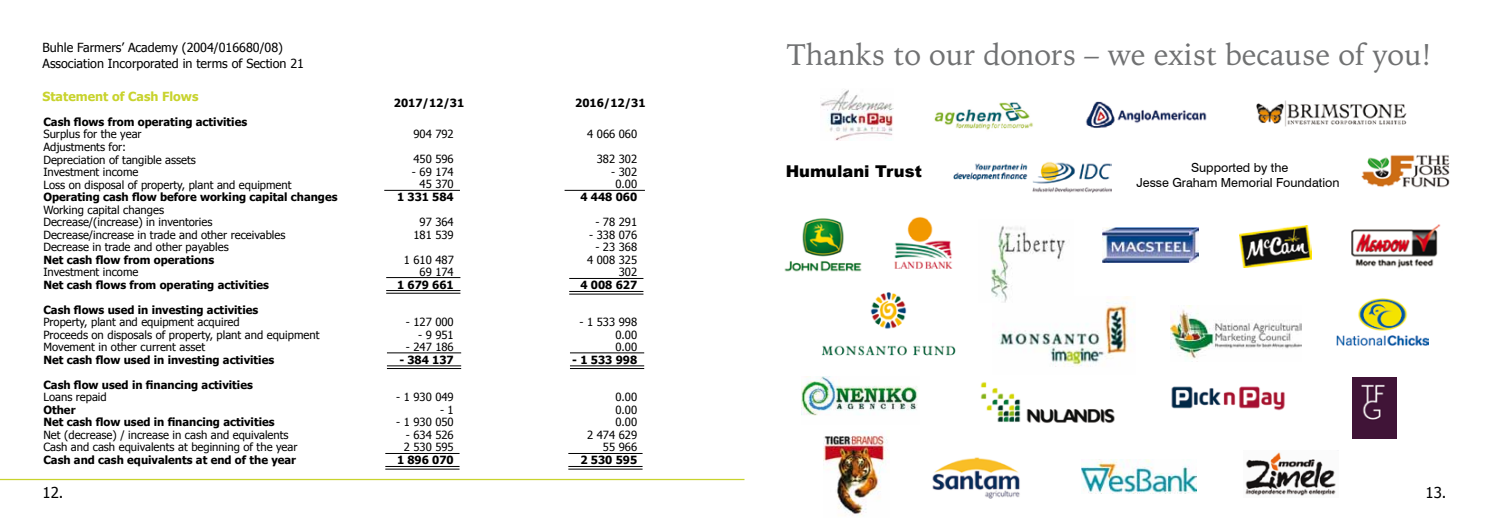
<style>
.page{position:relative;width:1489px;height:525px;background:#fff}
.page>*{position:absolute;margin:0;border:0;box-sizing:border-box;transform-origin:0 0}
.t1{font:30px "Iowan Old Style BT";color:#707172}
.t2{font:900 16.25px "Arial";color:#000}
.t3{font:15px "Tahoma";color:#000}
.t4{font:12.5px/16.2px "Tahoma";color:#000}
.t5{font:12.5px/15px "Swiss 721 BT";color:#000;text-align:center}
.t6{font:700 12.5px "Tahoma";color:#c8d32d}
.t7{font:11.25px/12.5px "Tahoma";color:#000}
.t8{font:700 11.25px/12.5px "Tahoma";color:#000}
</style>
<div class="page">
<hr style="left:385px;top:453px;width:74px;height:1px;background:#000">
<hr style="left:385px;top:466px;width:74px;height:1px;background:#000">
<hr style="left:385px;top:468px;width:74px;height:1px;background:#000">
<hr style="left:568px;top:453px;width:74px;height:1px;background:#000">
<hr style="left:568px;top:466px;width:74px;height:1px;background:#000">
<hr style="left:568px;top:468px;width:74px;height:1px;background:#000">
<hr style="left:384px;top:190px;width:76px;height:1px;background:#000">
<hr style="left:564px;top:190px;width:81px;height:1px;background:#000">
<img style="left:998px;top:296px;width:137px;height:71px">
<img style="left:823px;top:431px;width:64px;height:85px">
<img style="left:821px;top:292px;width:135px;height:64px">
<img style="left:980px;top:382px;width:135px;height:41px">
<img style="left:1361px;top:155px;width:89px;height:32px">
<img style="left:1352px;top:377px;width:44px;height:61px">
<img style="left:1256px;top:100px;width:151px;height:27px">
<img style="left:991px;top:226px;width:82px;height:76px">
<img style="left:1102px;top:228px;width:96px;height:34px">
<img style="left:784px;top:218px;width:78px;height:54px">
<img style="left:1171px;top:386px;width:114px;height:25px">
<img style="left:801px;top:376px;width:117px;height:40px">
<img style="left:1245px;top:452px;width:91px;height:44px">
<img style="left:1351px;top:224px;width:90px;height:45px">
<hr style="left:0;top:478px;width:744px;height:2px;background:#c8d32d">
<hr style="left:387px;top:352px;width:74px;height:1px;background:#000">
<hr style="left:387px;top:365px;width:74px;height:1px;background:#000">
<hr style="left:387px;top:368px;width:74px;height:1px;background:#000">
<hr style="left:570px;top:352px;width:74px;height:1px;background:#000">
<hr style="left:570px;top:365px;width:74px;height:1px;background:#000">
<hr style="left:570px;top:368px;width:74px;height:1px;background:#000">
<hr style="left:386px;top:277px;width:74px;height:1px;background:#000">
<hr style="left:386px;top:290px;width:74px;height:1px;background:#000">
<hr style="left:386px;top:293px;width:74px;height:1px;background:#000">
<hr style="left:569px;top:278px;width:74px;height:1px;background:#000">
<hr style="left:569px;top:291px;width:74px;height:1px;background:#000">
<hr style="left:569px;top:293px;width:74px;height:1px;background:#000">
<img style="left:1336px;top:299px;width:92px;height:47px">
<img style="left:934px;top:102px;width:99px;height:28px">
<img style="left:953px;top:161px;width:158px;height:32px">
<img style="left:1085px;top:101px;width:122px;height:27px">
<img style="left:894px;top:216px;width:58px;height:52px">
<img style="left:932px;top:457px;width:88px;height:41px">
<img style="left:1239px;top:225px;width:72px;height:43px">
<img style="left:1170px;top:306px;width:131px;height:53px">
<img style="left:1081px;top:459px;width:115px;height:34px">
<img style="left:821px;top:89px;width:72px;height:51px">
<p class="t4" style="left:43px;top:39px;width:263px">Buhle Farmers’ Academy (2004/016680/08)<br>Association Incorporated in terms of Section 21</p>
<p class="t6" style="left:43px;top:88px;width:157px">Statement of Cash Flows</p>
<p class="t8" style="left:43px;top:115px;width:205px">Cash flows from operating activities</p>
<p class="t7" style="left:43px;top:127px;width:250px">Surplus for the year<br>Adjustments for:<br>Depreciation of tangible assets<br>Investment income<br>Loss on disposal of property, plant and equipment</p>
<p class="t8" style="left:43px;top:190px;width:295px">Operating cash flow before working capital changes</p>
<p class="t7" style="left:43px;top:202px;width:243px">Working capital changes<br>Decrease/(increase) in inventories Decrease/increase in trade and other receivables Decrease in trade and other payables</p>
<p class="t8" style="left:43px;top:252px;width:172px">Net cash flow from operations</p>
<p class="t7" style="left:43px;top:265px;width:96px">Investment income</p>
<p class="t8" style="left:43px;top:277px;width:227px">Net cash flows from operating activities</p>
<p class="t8" style="left:43px;top:302px;width:216px">Cash flows used in investing activities</p>
<p class="t7" style="left:43px;top:315px;width:277px">Property, plant and equipment acquired<br>Proceeds on disposals of property, plant and equipment<br>Movement in other current asset</p>
<p class="t8" style="left:43px;top:352px;width:232px">Net cash flow used in investing activities</p>
<p class="t8" style="left:43px;top:377px;width:211px">Cash flow used in financing activities</p>
<p class="t7" style="left:43px;top:390px;width:65px">Loans repaid</p>
<p class="t8" style="left:43px;top:402px;width:233px">Other<br>Net cash flow used in financing activities</p>
<p class="t7" style="left:43px;top:427px;width:255px">Net (decrease) / increase in cash and equivalents<br>Cash and cash equivalents at beginning of the year</p>
<p class="t8" style="left:43px;top:452px;width:254px">Cash and cash equivalents at end of the year</p>
<h3 class="t3" style="left:43px;top:482px;width:22px">12.</h3>
<p class="t8" style="left:394px;top:96px;width:72px">2017/12/31</p>
<p class="t7" style="left:413px;top:127px;width:42px">904 792</p>
<p class="t7" style="left:413px;top:152px;width:42px">450 596</p>
<p class="t7" style="left:412px;top:165px;width:43px;text-align:right">- 69 174<br>45 370</p>
<p class="t8" style="left:397px;top:190px;width:58px">1 331 584</p>
<p class="t7" style="left:413px;top:215px;width:42px;text-align:center">97 364<br>181 539</p>
<p class="t7" style="left:404px;top:252px;width:52px;text-align:right">1 610 487<br>69 174</p>
<p class="t8" style="left:397px;top:277px;width:58px">1 679 661</p>
<p class="t7" style="left:406px;top:315px;width:49px">- 127 000</p>
<p class="t7" style="left:418px;top:327px;width:37px">- 9 951</p>
<p class="t7" style="left:406px;top:340px;width:49px">- 247 186</p>
<p class="t8" style="left:399px;top:352px;width:56px">- 384 137</p>
<p class="t7" style="left:396px;top:390px;width:59px">- 1 930 049</p>
<p class="t7" style="left:440px;top:402px;width:15px">- 1</p>
<p class="t7" style="left:396px;top:415px;width:59px">- 1 930 050</p>
<p class="t7" style="left:404px;top:427px;width:52px">- 634 526<br>2 530 595</p>
<p class="t8" style="left:397px;top:452px;width:58px">1 896 070</p>
<p class="t8" style="left:575px;top:96px;width:72px">2016/12/31</p>
<p class="t7" style="left:587px;top:127px;width:52px">4 066 060</p>
<p class="t7" style="left:597px;top:152px;width:42px">382 302</p>
<p class="t7" style="left:611px;top:165px;width:28px;text-align:center">- 302<br>0.00</p>
<p class="t8" style="left:580px;top:190px;width:58px">4 448 060</p>
<p class="t7" style="left:595px;top:215px;width:43px">- 78 291</p>
<p class="t7" style="left:589px;top:227px;width:49px">- 338 076</p>
<p class="t7" style="left:587px;top:240px;width:52px;text-align:right">- 23 368<br>4 008 325<br>302</p>
<p class="t8" style="left:580px;top:277px;width:58px">4 008 627</p>
<p class="t7" style="left:615px;top:315px;width:23px;text-align:justify;text-indent:-36px">- 1 533 998<br>0.00<br>0.00</p>
<p class="t8" style="left:572px;top:352px;width:66px">- 1 533 998</p>
<p class="t7" style="left:587px;top:390px;width:52px;text-align:right">0.00<br>0.00<br>0.00<br>2 474 629<br>55 966</p>
<p class="t8" style="left:580px;top:452px;width:58px">2 530 595</p>
<h1 class="t1" style="left:787px;top:36px;width:646px">Thanks to our donors – we exist because of you!</h1>
<h2 class="t2" style="left:785px;top:160px;width:138px">Humulani Trust</h2>
<p class="t5" style="left:1136px;top:160px;width:204px">Supported by the<br>Jesse Graham Memorial Foundation</p>
<h3 class="t3" style="left:1425px;top:482px;width:22px">13.</h3>
</div>
